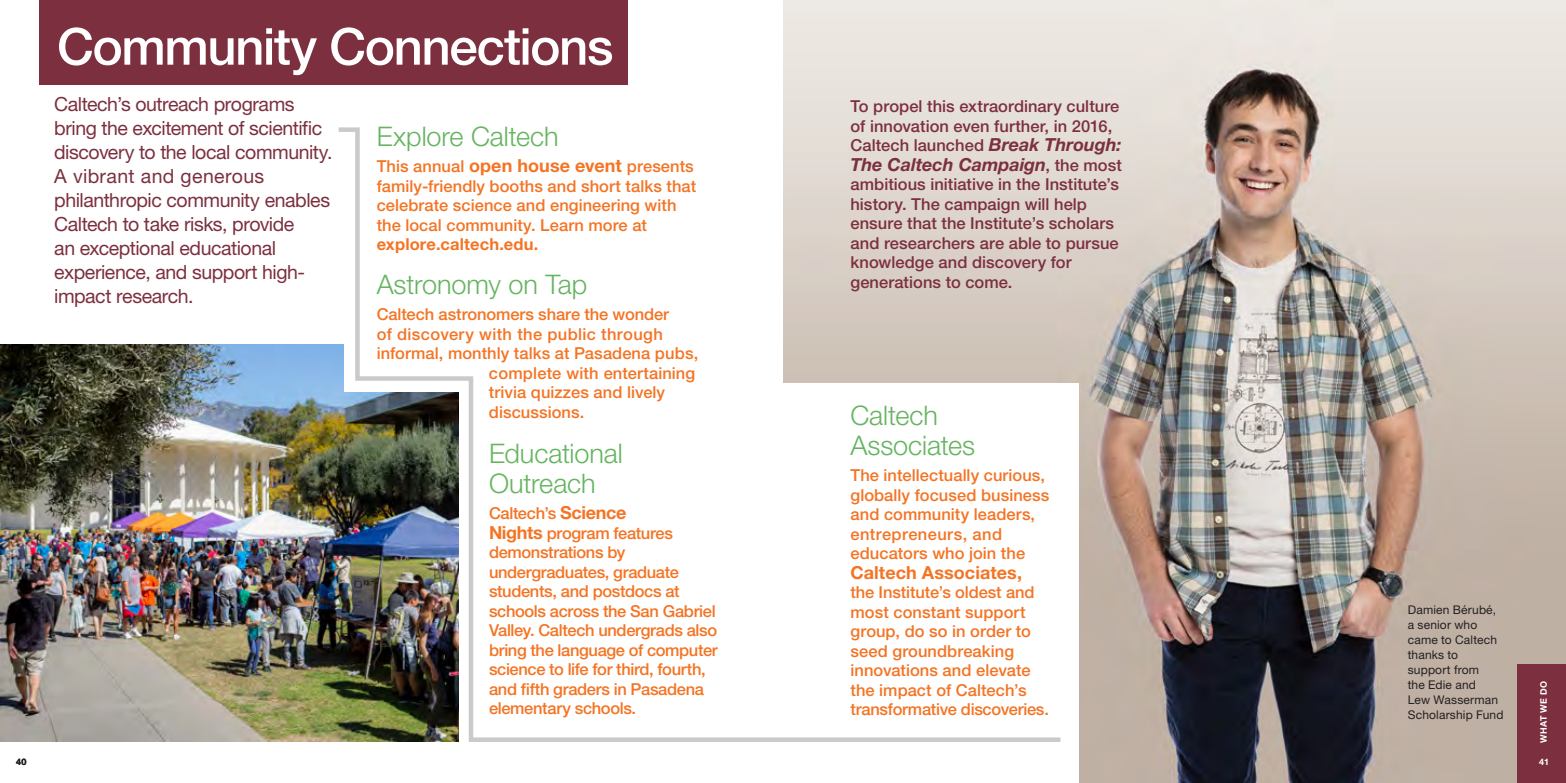
<style>
.page{position:relative;width:1566px;height:783px;background:#fff}
.page>*{position:absolute;margin:0;border:0;box-sizing:border-box;transform-origin:0 0}
.t1{font:500 51px "Helvetica Neue LT Std";letter-spacing:-.025em;color:#fff}
.t2{font:300 27px/30px "Helvetica Neue LT Std";letter-spacing:-.005em;color:#65b460}
.t3{font:19.5px/24px "Helvetica Neue LT Std";letter-spacing:-.025em;color:#7c303f}
.t4{font:italic 700 18px "Helvetica Neue LT Std";letter-spacing:-.005em;color:#7c303f}
.t5{font:700 18px "Helvetica Neue LT Std";letter-spacing:.005em;color:#f47424}
.t6{font:500 16.5px/19.5px "Helvetica Neue LT Std";color:#f47424}
.t7{font:500 16.5px/19.5px "Helvetica Neue LT Std";letter-spacing:.005em;color:#7c303f}
.t8{font:500 16.5px/19.5px "Helvetica Neue LT Std";letter-spacing:-.02em;color:#f47424}
.t9{font:500 16.5px "Helvetica Neue LT Std";letter-spacing:.02em;color:#f47424}
.t10{font:700 16.5px "Helvetica Neue LT Std";letter-spacing:.01em;color:#f47424}
.t11{font:12px/15px "Helvetica Neue LT Std";letter-spacing:.015em;color:#231f20}
.t12{font:700 9px "Helvetica Neue LT Std";letter-spacing:.04em;color:#fff}
.t13{font:700 9px "Helvetica Neue LT Std";color:#231f20}
.s1{font-weight:700;font-style:italic;font-size:18px}
.s2{font-weight:500;font-style:normal;font-size:16.5px}
.s3{font-weight:700;font-size:18px}
</style>
<div class="page">
<img style="left:783px;top:0;width:783px;height:783px">
<div style="left:752px;top:383px;width:326px;height:400px;background:#fff"></div>
<div style="left:1517px;top:665px;width:49px;height:118px;background:#7c303f"></div>
<img style="left:0;top:344px;width:334px;height:397px">
<div style="left:39px;top:0;width:588px;height:84px;background:#7c303f"></div>
<svg style="left:334px;top:125px;width:731px;height:617px"></svg>
<p class="t13" style="left:16px;top:756px;width:12px">40</p>
<h1 class="t1" style="left:57px;top:16px;width:558px">Community Connections</h1>
<p class="t3" style="left:54px;top:92px;width:280px">Caltech’s outreach programs bring the excitement of scientific discovery to the local community.<br>A vibrant and generous philanthropic community enables<br>Caltech to take risks, provide<br>an exceptional educational experience, and support high&shy;impact research.</p>
<p class="t7" style="left:850px;top:97px;width:273px">To propel this extraordinary culture of innovation even further, in 2016,<br>Caltech launched <span class="s1">Break Through:</span></p>
<p class="t4" style="left:850px;top:153px;width:273px">The Caltech Campaign<span class="s2">, the most</span></p>
<p class="t7" style="left:851px;top:175px;width:270px">ambitious initiative in the Institute’s history. The campaign will help ensure that the Institute’s scholars and researchers are able to pursue knowledge and discovery for generations to come.</p>
<h2 class="t2" style="left:377px;top:121px;width:183px">Explore Caltech</h2>
<p class="t6" style="left:377px;top:156px;width:321px">This annual <span class="s3">open house event</span> presents family-friendly booths and short talks that celebrate science and engineering with the local community. Learn more at</p>
<p class="t10" style="left:377px;top:234px;width:163px">explore.caltech.edu.</p>
<h2 class="t2" style="left:377px;top:269px;width:212px">Astronomy on Tap</h2>
<p class="t6" style="left:377px;top:305px;width:294px">Caltech astronomers share the wonder</p>
<p class="t9" style="left:377px;top:324px;width:288px">of discovery with the public through</p>
<p class="t6" style="left:377px;top:344px;width:323px">informal, monthly talks at Pasadena pubs,</p>
<p class="t6" style="left:489px;top:363px;width:208px">complete with entertaining</p>
<p class="t6" style="left:489px;top:383px;width:178px">trivia quizzes and lively</p>
<p class="t6" style="left:489px;top:402px;width:97px">discussions.</p>
<h2 class="t2" style="left:850px;top:400px;width:126px">Caltech<br>Associates</h2>
<p class="t6" style="left:850px;top:466px;width:200px">The intellectually curious, globally focused business and community leaders, entrepreneurs, and educators who join the</p>
<p class="t5" style="left:850px;top:561px;width:173px">Caltech Associates,</p>
<p class="t6" style="left:851px;top:583px;width:200px">the Institute’s oldest and most constant support group, do so in order to seed groundbreaking innovations and elevate the impact of Caltech’s transformative discoveries.</p>
<h2 class="t2" style="left:489px;top:438px;width:135px">Educational<br>Outreach</h2>
<p class="t8" style="left:489px;top:504px;width:230px">Caltech’s <span class="s3">Science<br>Nights</span> program features demonstrations by undergraduates, graduate students, and postdocs at schools across the San Gabriel<br>Valley. Caltech undergrads also bring the language of computer science to life for third, fourth, and fifth graders in Pasadena elementary schools.</p>
<p class="t11" style="left:1408px;top:602px;width:97px">Damien Bérubé, a senior who came to Caltech thanks to support from<br>the Edie and<br>Lew Wasserman<br>Scholarship Fund</p>
<p class="t12" style="left:1538px;top:743px;width:63px;rotate:-90deg">WHAT WE DO</p>
<p class="t12" style="left:1539px;top:756px;width:11px">41</p>
</div>
